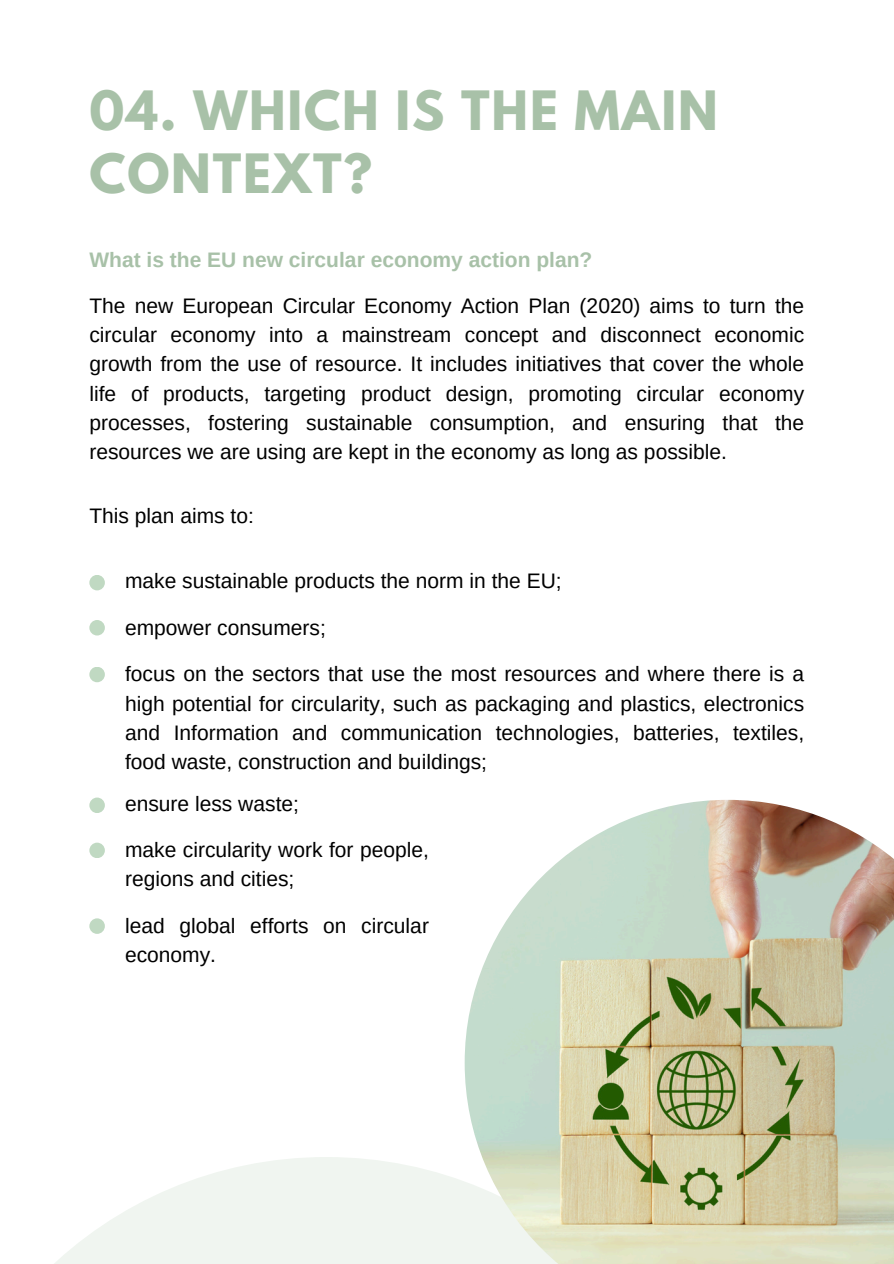
<style>
.page{position:relative;width:894px;height:1264px;background:#fff}
.page>*{position:absolute;margin:0;border:0;box-sizing:border-box;transform-origin:0 0}
.t1{font:700 48px/63px "League Spartan";letter-spacing:.04em;color:#a8c1a8}
.t2{font:21px/29.2px "Arimo";color:#000;text-align:justify}
.t3{font:700 21px "Arimo";color:#a8c1a8}
</style>
<div class="page">
<div style="left:89px;top:575px;width:16px;height:15px;background:#c0d9c2;border-radius:50%"></div>
<div style="left:89px;top:620px;width:16px;height:15px;background:#c0d9c2;border-radius:50%"></div>
<div style="left:89px;top:666px;width:16px;height:16px;background:#c0d9c2;border-radius:50%"></div>
<div style="left:89px;top:797px;width:16px;height:16px;background:#c0d9c2;border-radius:50%"></div>
<div style="left:89px;top:842px;width:16px;height:16px;background:#c0d9c2;border-radius:50%"></div>
<div style="left:89px;top:918px;width:16px;height:15px;background:#c0d9c2;border-radius:50%"></div>
<div style="left:0;top:1156px;width:727px;height:107px;background:linear-gradient(to bottom,#f9fbf9,#f1f5f1)"></div>
<img style="left:464px;top:799px;width:429px;height:464px">
<p class="t1" style="left:89px;top:85px;width:629px">04. WHICH IS THE MAIN<br>CONTEXT?</p>
<p class="t3" style="left:89px;top:248px;width:504px">What is the EU new circular economy action plan?</p>
<h2 class="t2" style="left:89px;top:291px;width:716px">The new European Circular Economy Action Plan (2020) aims to turn the circular economy into a mainstream concept and disconnect economic growth from the use of resource. It includes initiatives that cover the whole life of products, targeting product design, promoting circular economy processes, fostering sustainable consumption, and ensuring that the resources we are using are kept in the economy as long as possible.</h2>
<p class="t2" style="left:89px;top:500px;width:166px">This plan aims to:</p>
<p class="t2" style="left:125px;top:566px;width:438px">make sustainable products the norm in the EU;</p>
<p class="t2" style="left:125px;top:612px;width:202px">empower consumers;</p>
<p class="t2" style="left:125px;top:659px;width:680px">focus on the sectors that use the most resources and where there is a high potential for circularity, such as packaging and plastics, electronics and Information and communication technologies, batteries, textiles, food waste, construction and buildings;</p>
<p class="t2" style="left:125px;top:788px;width:175px">ensure less waste;</p>
<p class="t2" style="left:125px;top:835px;width:305px">make circularity work for people, regions and cities;</p>
<p class="t2" style="left:125px;top:911px;width:305px">lead global efforts on circular economy.</p>
</div>
